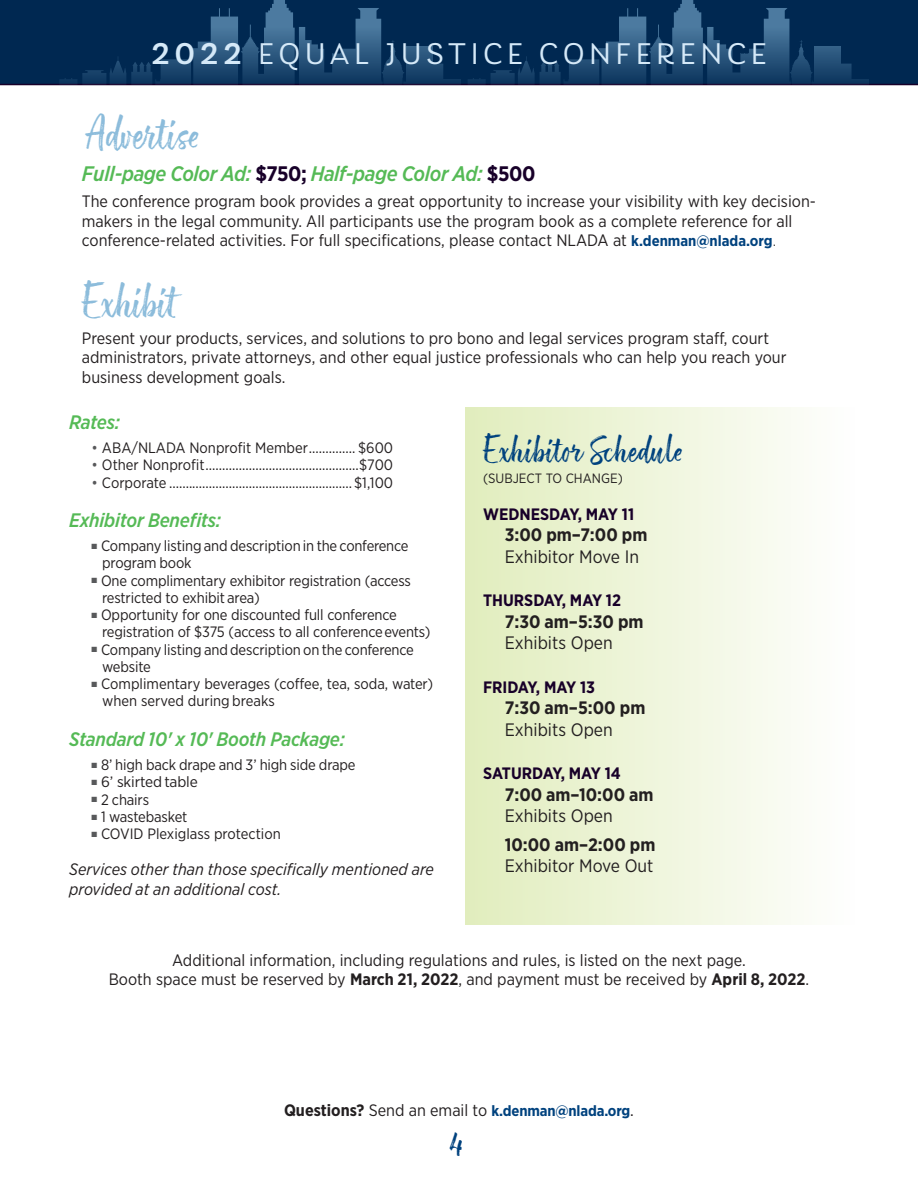
<style>
.page{position:relative;width:918px;height:1188px;background:#fff}
.page>*{position:absolute;margin:0;border:0;box-sizing:border-box;transform-origin:0 0}
.t1{font:42px "ATS Script";letter-spacing:-.02em;color:#8cbcdb}
.t2{font:36px "ATS Script";color:#00427e}
.t3{font:33px "ATS Script";color:#00427e}
.t4{font:31.5px "Laca";letter-spacing:.15em;color:#d5e9f8}
.t5{font:italic 500 21px "Gotham Narrow";letter-spacing:-.02em;color:#55ba56}
.t6{font:italic 500 19.5px "Gotham Narrow";letter-spacing:-.01em;color:#55ba56}
.t7{font:700 18px "Gotham Narrow";color:#231f20}
.t8{font:18px "Gotham Narrow";color:#231f20}
.t9{font:16.5px/19.5px "Gotham Narrow";color:#231f20}
.t10{font:italic 16.5px/19.5px "Gotham Narrow";color:#231f20}
.t11{font:700 16.5px "Gotham Narrow";color:#180029}
.t12{font:15px/17.2px "Gotham Narrow";letter-spacing:-.01em;color:#231f20}
.t13{font:700 15px "Gotham Narrow";letter-spacing:-.01em;color:#00427e}
.t14{font:15px "Gotham Narrow";letter-spacing:-.01em;color:#231f20;scale:1.05 1}
.t15{font:13.5px "Gotham Narrow";color:#231f20}
.s1{font-weight:500}
.s2{font-weight:700;font-style:normal;color:#180029}
.s3{font-weight:700;font-size:15px;color:#00427e}
.s4{font-weight:300}
.s5{color:#58595b}
.s6{font-weight:700}
.s7{font-size:16.5px;color:#231f20}
.s8{font-weight:400;font-size:16.5px;color:#231f20}
</style>
<div class="page">
<div style="left:0;top:0;width:918px;height:85px;background:#002851"></div>
<svg style="left:823px;top:46px;width:18px;height:40px"></svg>
<svg style="left:855px;top:79px;width:14px;height:7px"></svg>
<svg style="left:833px;top:64px;width:22px;height:22px"></svg>
<svg style="left:461px;top:0;width:362px;height:86px;background:#123a62"></svg>
<svg style="left:415px;top:46px;width:17px;height:40px"></svg>
<svg style="left:446px;top:79px;width:15px;height:7px"></svg>
<svg style="left:425px;top:64px;width:21px;height:22px"></svg>
<svg style="left:53px;top:0;width:362px;height:86px;background:#123a62"></svg>
<div style="left:466px;top:407px;width:452px;height:517px;background:linear-gradient(to right,#e1edbe,#fff)"></div>
<h3 class="t4" style="left:151px;top:36px;width:617px"><span class="s1">2022</span> EQUAL JUSTICE CONFERENCE</h3>
<h1 class="t1" style="left:82px;top:110px;width:119px">Advertise</h1>
<p class="t5" style="left:82px;top:160px;width:455px">Full-page Color Ad: <span class="s2">$750;</span> Half-page Color Ad: <span class="s2">$500</span></p>
<p class="t9" style="left:82px;top:191px;width:736px">The conference program book provides a great opportunity to increase your visibility with key decision&shy;makers in the legal community. All participants use the program book as a complete reference for all conference-related activities. For full specifications, please contact NLADA at <span class="s3">k.denman@nlada.org</span><span class="s4">.</span></p>
<h1 class="t1" style="left:82px;top:278px;width:96px">Exhibit</h1>
<p class="t9" style="left:82px;top:328px;width:706px">Present your products, services, and solutions to pro bono and legal services program staff, court administrators, private attorneys, and other equal justice professionals who can help you reach your business development goals.</p>
<p class="t6" style="left:69px;top:410px;width:53px">Rates:</p>
<p class="t12" style="left:92px;top:439px;width:303px"><span class="s5">•</span> ABA/NLADA Nonprofit Member.............. $600</p>
<p class="t12" style="left:92px;top:456px;width:303px"><span class="s5">•</span> Other Nonprofit..............................................$700</p>
<p class="t12" style="left:92px;top:473px;width:303px"><span class="s5">•</span> Corporate .......................................................$1,100</p>
<p class="t6" style="left:69px;top:508px;width:154px">Exhibitor Benefits:</p>
<p class="t12" style="left:102px;top:537px;width:308px;text-indent:-11px"><span class="s5">■</span> Company listing and description in the conference program book</p>
<p class="t12" style="left:102px;top:571px;width:310px;text-indent:-11px"><span class="s5">■</span> One complimentary exhibitor registration (access restricted to exhibit area)</p>
<p class="t12" style="left:102px;top:606px;width:330px;text-indent:-11px"><span class="s5">■</span> Opportunity for one discounted full conference registration of $375 (access to all conference events)</p>
<p class="t12" style="left:102px;top:640px;width:313px;text-indent:-11px"><span class="s5">■</span> Company listing and description on the conference website</p>
<p class="t12" style="left:102px;top:675px;width:333px;text-indent:-11px"><span class="s5">■</span> Complimentary beverages (coffee, tea, soda, water) when served during breaks</p>
<p class="t6" style="left:69px;top:727px;width:278px">Standard 10' x 10' Booth Package:</p>
<p class="t12" style="left:92px;top:756px;width:266px"><span class="s5">■</span> 8’ high back drape and 3’ high side drape</p>
<p class="t14" style="left:92px;top:772px;width:103px"><span class="s5">■</span> 6’ skirted table</p>
<p class="t12" style="left:92px;top:791px;width:59px"><span class="s5">■</span> 2 chairs</p>
<p class="t12" style="left:92px;top:808px;width:97px"><span class="s5">■</span> 1 wastebasket</p>
<p class="t12" style="left:92px;top:825px;width:191px"><span class="s5">■</span> COVID Plexiglass protection</p>
<p class="t10" style="left:69px;top:859px;width:366px">Services other than those specifically mentioned are provided at an additional cost.</p>
<h3 class="t3" style="left:483px;top:431px;width:201px">Exhibitor Schedule</h3>
<p class="t15" style="left:483px;top:470px;width:141px">(SUBJECT TO CHANGE)</p>
<p class="t11" style="left:483px;top:503px;width:153px">WEDNESDAY, MAY 11</p>
<p class="t7" style="left:505px;top:523px;width:144px">3:00 pm–7:00 pm</p>
<p class="t8" style="left:505px;top:545px;width:136px">Exhibitor Move In</p>
<p class="t11" style="left:483px;top:590px;width:139px">THURSDAY, MAY 12</p>
<p class="t7" style="left:505px;top:610px;width:140px">7:30 am–5:30 pm</p>
<p class="t8" style="left:505px;top:632px;width:110px">Exhibits Open</p>
<p class="t11" style="left:483px;top:676px;width:113px">FRIDAY, MAY 13</p>
<p class="t7" style="left:505px;top:696px;width:142px">7:30 am–5:00 pm</p>
<p class="t8" style="left:505px;top:718px;width:110px">Exhibits Open</p>
<p class="t11" style="left:483px;top:763px;width:139px">SATURDAY, MAY 14</p>
<p class="t7" style="left:505px;top:783px;width:150px">7:00 am–10:00 am</p>
<p class="t8" style="left:505px;top:805px;width:110px">Exhibits Open</p>
<p class="t7" style="left:505px;top:833px;width:152px">10:00 am–2:00 pm</p>
<p class="t8" style="left:505px;top:855px;width:150px">Exhibitor Move Out</p>
<p class="t9" style="left:109px;top:950px;width:702px;text-align:center">Additional information, including regulations and rules, is listed on the next page.<br>Booth space must be reserved by <span class="s6">March 21, 2022</span>, and payment must be received by <span class="s6">April 8, 2022</span>.</p>
<p class="t13" style="left:284px;top:1101px;width:351px"><span class="s7">Questions?</span> <span class="s8">Send an email to</span> k.denman@nlada.org<span class="s8">.</span></p>
<h2 class="t2" style="left:450px;top:1122px;width:20px">4</h2>
</div>
